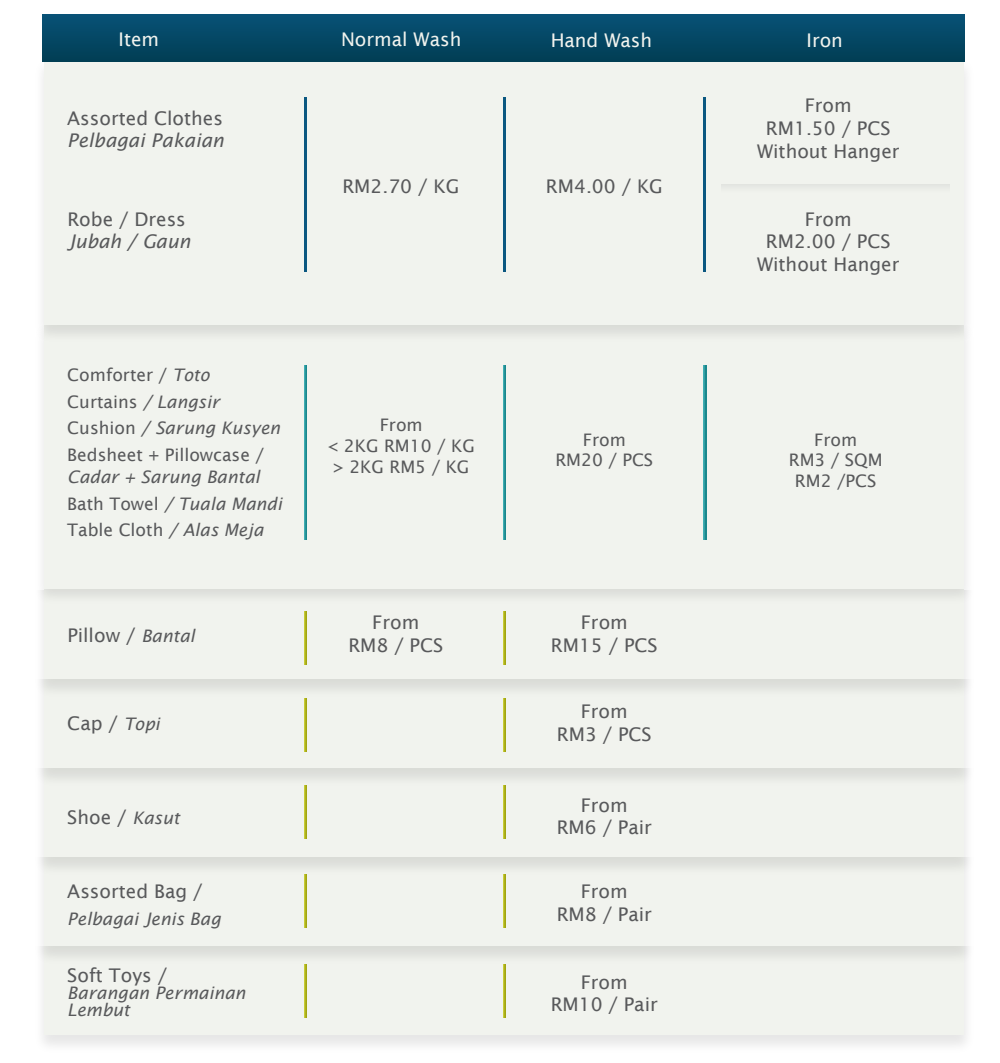
<style>
.page{position:relative;width:1000px;height:1063px;background:#fff}
.page>*{position:absolute;margin:0;border:0;box-sizing:border-box;transform-origin:0 0}
.t1{font:18.88px/22.6px "Lucida Sans";color:#58595b;text-align:center}
.t2{font:18.88px "Lucida Sans";color:#f1f3ee}
.t3{font:italic 18.88px "Lucida Sans";color:#58595b}
.t4{font:17.25px/20.8px "Lucida Sans";color:#58595b;text-align:center}
.t5{font:italic 17.25px/26.6px "Lucida Sans";color:#58595b}
.s1{font-style:italic}
.s2{font-style:normal}
.s3{font-style:italic;font-size:17.25px}
</style>
<div class="page">
<div style="left:44px;top:945px;width:920px;height:89px;background:#f1f3ee"></div>
<div style="left:44px;top:856px;width:920px;height:89px;background:#f1f3ee"></div>
<div style="left:44px;top:767px;width:920px;height:89px;background:#f1f3ee"></div>
<div style="left:44px;top:678px;width:920px;height:89px;background:#f1f3ee"></div>
<div style="left:44px;top:589px;width:920px;height:89px;background:#f1f3ee"></div>
<div style="left:44px;top:325px;width:920px;height:264px;background:#f1f3ee"></div>
<img style="left:38px;top:53px;width:933px;height:294px">
<div style="left:44px;top:61px;width:920px;height:264px;background:#f1f3ee"></div>
<hr style="left:304px;top:97px;width:3px;height:174px;background:#0a5780">
<svg style="left:304px;top:365px;width:3px;height:174px"></svg>
<svg style="left:503px;top:365px;width:3px;height:174px"></svg>
<svg style="left:304px;top:611px;width:3px;height:53px"></svg>
<svg style="left:503px;top:611px;width:3px;height:53px"></svg>
<svg style="left:304px;top:698px;width:3px;height:53px"></svg>
<svg style="left:503px;top:698px;width:3px;height:53px"></svg>
<svg style="left:304px;top:785px;width:3px;height:53px"></svg>
<svg style="left:503px;top:785px;width:3px;height:53px"></svg>
<svg style="left:304px;top:874px;width:3px;height:53px"></svg>
<svg style="left:503px;top:874px;width:3px;height:53px"></svg>
<svg style="left:304px;top:964px;width:3px;height:53px"></svg>
<svg style="left:503px;top:964px;width:3px;height:53px"></svg>
<hr style="left:704px;top:365px;width:2px;height:174px;background:#269398">
<hr style="left:503px;top:97px;width:3px;height:174px;background:#0a5780">
<div style="left:43px;top:14px;width:921px;height:47px;background:linear-gradient(to bottom,#085277,#013e54)"></div>
<div style="left:722px;top:184px;width:227px;height:10px;background:#ebede8"></div>
<hr style="left:704px;top:97px;width:2px;height:174px;background:#0a5780">
<p class="t2" style="left:119px;top:28px;width:42px">Item</p>
<p class="t2" style="left:341px;top:28px;width:122px">Normal Wash</p>
<p class="t2" style="left:551px;top:30px;width:103px">Hand Wash</p>
<p class="t2" style="left:807px;top:30px;width:38px">Iron</p>
<p class="t1" style="left:67px;top:107px;width:157px">Assorted Clothes</p>
<p class="t3" style="left:67px;top:130px;width:158px">Pelbagai Pakaian</p>
<p class="t1" style="left:67px;top:207px;width:120px">Robe / Dress</p>
<p class="t3" style="left:67px;top:231px;width:125px">Jubah / Gaun</p>
<p class="t4" style="left:67px;top:361px;width:214px;line-height:26.6px;text-align:left">Comforter / <span class="s1">Toto<br></span>Curtains <span class="s1">/ Langsir<br></span>Cushion <span class="s1">/ Sarung Kusyen<br></span>Bedsheet + Pillowcase /</p>
<p class="t5" style="left:67px;top:463px;width:216px">Cadar + Sarung Bantal<br><span class="s2">Bath Towel</span> / Tuala Mandi<br><span class="s2">Table Cloth</span> / Alas Meja</p>
<p class="t1" style="left:67px;top:623px;width:129px">Pillow / <span class="s3">Bantal</span></p>
<p class="t1" style="left:67px;top:712px;width:94px">Cap / <span class="s3">Topi</span></p>
<p class="t1" style="left:67px;top:805px;width:114px">Shoe / <span class="s3">Kasut</span></p>
<p class="t1" style="left:67px;top:879px;width:137px">Assorted Bag /</p>
<p class="t5" style="left:67px;top:905px;width:155px">Pelbagai Jenis Bag</p>
<p class="t1" style="left:67px;top:963px;width:101px">Soft Toys /</p>
<p class="t5" style="left:67px;top:984px;width:180px;line-height:17.2px">Barangan Permainan<br>Lembut</p>
<p class="t1" style="left:342px;top:175px;width:118px">RM2.70 / KG</p>
<p class="t1" style="left:546px;top:175px;width:118px">RM4.00 / KG</p>
<p class="t1" style="left:757px;top:94px;width:144px">From<br>RM1.50 / PCS<br>Without Hanger</p>
<p class="t1" style="left:757px;top:207px;width:144px">From<br>RM2.00 / PCS<br>Without Hanger</p>
<p class="t4" style="left:328px;top:414px;width:149px">From<br>&lt; 2KG RM10 / KG &gt; 2KG RM5 / KG</p>
<p class="t4" style="left:555px;top:429px;width:99px">From<br>RM20 / PCS</p>
<p class="t4" style="left:789px;top:429px;width:95px">From<br>RM3 / SQM<br>RM2 /PCS</p>
<p class="t1" style="left:348px;top:611px;width:96px">From<br>RM8 / PCS</p>
<p class="t1" style="left:551px;top:611px;width:108px">From<br>RM15 / PCS</p>
<p class="t1" style="left:557px;top:700px;width:96px">From<br>RM3 / PCS</p>
<p class="t1" style="left:557px;top:793px;width:97px">From<br>RM6 / Pair</p>
<p class="t1" style="left:557px;top:879px;width:97px">From<br>RM8 / Pair</p>
<p class="t1" style="left:551px;top:970px;width:109px">From<br>RM10 / Pair</p>
</div>
